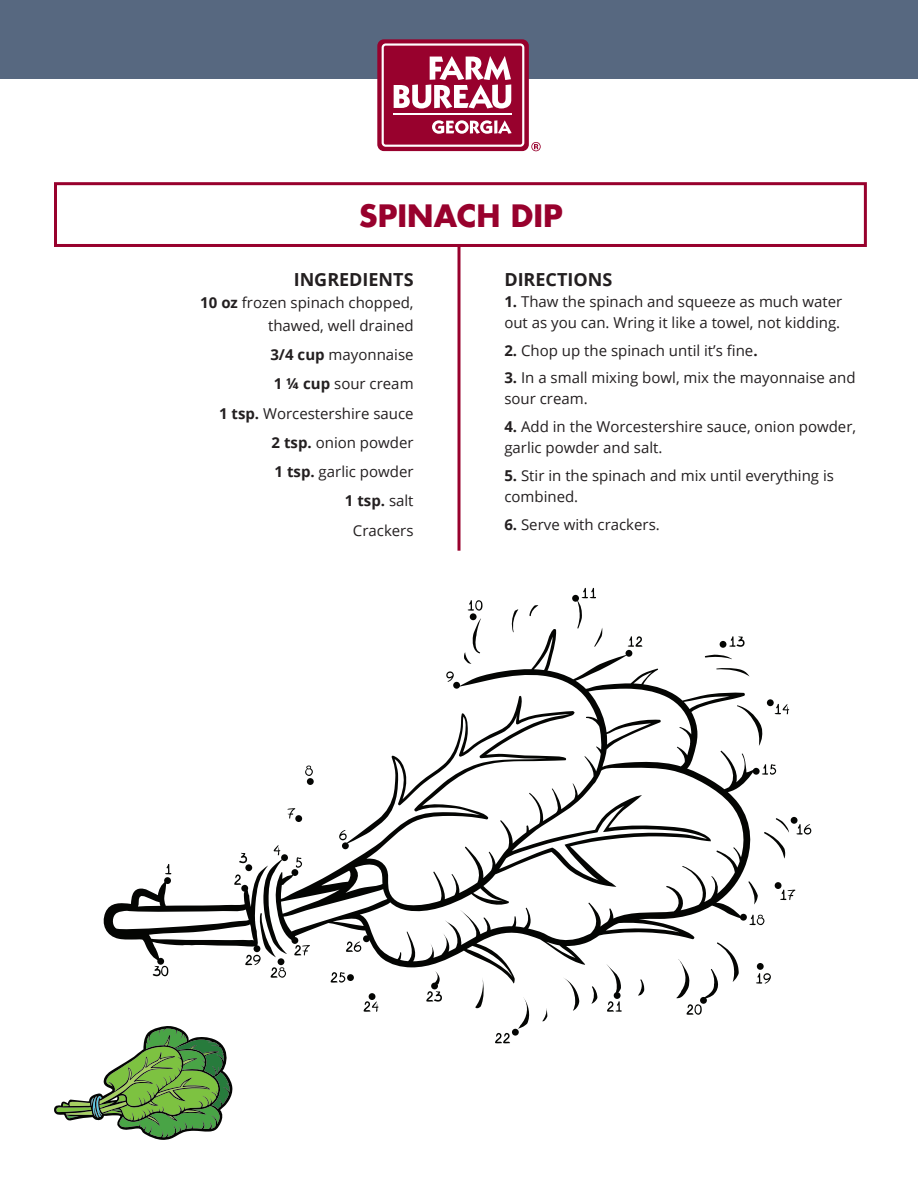
<style>
.page{position:relative;width:918px;height:1188px;background:#fff}
.page>*{position:absolute;margin:0;border:0;box-sizing:border-box;transform-origin:0 0}
.t1{font:700 30px "Futura LT Pro";color:#98012d}
.t2{font:700 18px "Open Sans";color:#231f20}
.t3{font:15px/29.2px "Open Sans";color:#231f20}
.s1{font-weight:700}
</style>
<div class="page">
<hr style="left:458px;top:246px;width:2px;height:305px;background:#98012d">
<div style="left:0;top:0;width:918px;height:79px;background:#576880"></div>
<div style="left:377px;top:39px;width:152px;height:112px;background:#98012d;border-radius:7px"></div>
<svg style="left:382px;top:43px;width:142px;height:104px"></svg>
<hr style="left:394px;top:113px;width:118px;height:2px;background:#fff">
<svg style="left:531px;top:142px;width:10px;height:9px"></svg>
<div style="left:54px;top:182px;width:813px;height:65px;border:3px solid #98012d"></div>
<svg style="left:518px;top:997px;width:12px;height:32px"></svg>
<svg style="left:542px;top:1008px;width:5px;height:13px"></svg>
<svg style="left:614px;top:984px;width:7px;height:10px"></svg>
<svg style="left:755px;top:889px;width:3px;height:14px"></svg>
<svg style="left:764px;top:818px;width:25px;height:41px"></svg>
<svg style="left:755px;top:716px;width:8px;height:30px"></svg>
<svg style="left:529px;top:605px;width:9px;height:11px"></svg>
<svg style="left:287px;top:629px;width:468px;height:355px"></svg>
<svg style="left:464px;top:618px;width:17px;height:46px"></svg>
<svg style="left:511px;top:609px;width:7px;height:23px"></svg>
<svg style="left:716px;top:668px;width:34px;height:9px"></svg>
<svg style="left:638px;top:979px;width:7px;height:17px"></svg>
<svg style="left:591px;top:986px;width:6px;height:18px"></svg>
<svg style="left:563px;top:978px;width:16px;height:33px"></svg>
<svg style="left:475px;top:978px;width:10px;height:30px"></svg>
<svg style="left:434px;top:971px;width:6px;height:14px"></svg>
<svg style="left:296px;top:857px;width:6px;height:11px"></svg>
<svg style="left:339px;top:830px;width:8px;height:10px"></svg>
<svg style="left:287px;top:808px;width:8px;height:11px"></svg>
<svg style="left:305px;top:766px;width:8px;height:10px"></svg>
<svg style="left:446px;top:671px;width:8px;height:11px"></svg>
<svg style="left:468px;top:600px;width:14px;height:11px"></svg>
<svg style="left:577px;top:588px;width:26px;height:59px"></svg>
<svg style="left:628px;top:636px;width:14px;height:11px"></svg>
<svg style="left:729px;top:636px;width:16px;height:11px"></svg>
<svg style="left:775px;top:704px;width:14px;height:10px"></svg>
<svg style="left:762px;top:764px;width:14px;height:11px"></svg>
<svg style="left:796px;top:824px;width:15px;height:11px"></svg>
<svg style="left:780px;top:890px;width:15px;height:10px"></svg>
<svg style="left:749px;top:915px;width:15px;height:10px"></svg>
<svg style="left:756px;top:973px;width:15px;height:11px"></svg>
<svg style="left:676px;top:942px;width:63px;height:73px"></svg>
<svg style="left:607px;top:1001px;width:15px;height:11px"></svg>
<svg style="left:495px;top:1033px;width:15px;height:10px"></svg>
<svg style="left:426px;top:991px;width:16px;height:11px"></svg>
<svg style="left:364px;top:1001px;width:14px;height:11px"></svg>
<svg style="left:331px;top:972px;width:14px;height:11px"></svg>
<svg style="left:346px;top:941px;width:15px;height:11px"></svg>
<svg style="left:294px;top:945px;width:16px;height:10px"></svg>
<svg style="left:103px;top:845px;width:184px;height:133px"></svg>
<div style="left:164px;top:877px;width:7px;height:7px;background:#040503;border-radius:50%"></div>
<div style="left:241px;top:885px;width:7px;height:7px;background:#040503;border-radius:50%"></div>
<div style="left:245px;top:864px;width:7px;height:7px;background:#040503;border-radius:50%"></div>
<div style="left:281px;top:854px;width:7px;height:7px;background:#040503;border-radius:50%"></div>
<div style="left:291px;top:869px;width:7px;height:7px;background:#040503;border-radius:50%"></div>
<div style="left:342px;top:842px;width:7px;height:7px;background:#040503;border-radius:50%"></div>
<div style="left:295px;top:815px;width:7px;height:7px;background:#040503;border-radius:50%"></div>
<div style="left:307px;top:778px;width:7px;height:7px;background:#040503;border-radius:50%"></div>
<div style="left:453px;top:682px;width:7px;height:7px;background:#040503;border-radius:50%"></div>
<div style="left:470px;top:613px;width:7px;height:7px;background:#040503;border-radius:50%"></div>
<div style="left:572px;top:595px;width:7px;height:7px;background:#040503;border-radius:50%"></div>
<div style="left:626px;top:650px;width:6px;height:7px;background:#040503;border-radius:50%"></div>
<div style="left:720px;top:641px;width:6px;height:7px;background:#040503;border-radius:50%"></div>
<div style="left:767px;top:699px;width:7px;height:7px;background:#040503;border-radius:50%"></div>
<div style="left:753px;top:768px;width:7px;height:7px;background:#040503;border-radius:50%"></div>
<div style="left:791px;top:817px;width:7px;height:7px;background:#040503;border-radius:50%"></div>
<div style="left:775px;top:882px;width:7px;height:7px;background:#040503;border-radius:50%"></div>
<div style="left:740px;top:914px;width:7px;height:7px;background:#040503;border-radius:50%"></div>
<div style="left:757px;top:963px;width:7px;height:7px;background:#040503;border-radius:50%"></div>
<div style="left:700px;top:997px;width:7px;height:7px;background:#040503;border-radius:50%"></div>
<div style="left:614px;top:992px;width:7px;height:7px;background:#040503;border-radius:50%"></div>
<div style="left:512px;top:1029px;width:7px;height:7px;background:#040503;border-radius:50%"></div>
<div style="left:431px;top:983px;width:7px;height:6px;background:#040503;border-radius:50%"></div>
<div style="left:369px;top:993px;width:6px;height:7px;background:#040503;border-radius:50%"></div>
<div style="left:347px;top:974px;width:7px;height:7px;background:#040503;border-radius:50%"></div>
<div style="left:363px;top:935px;width:7px;height:7px;background:#040503;border-radius:50%"></div>
<div style="left:291px;top:937px;width:7px;height:7px;background:#040503;border-radius:50%"></div>
<div style="left:278px;top:958px;width:6px;height:7px;background:#040503;border-radius:50%"></div>
<div style="left:254px;top:945px;width:6px;height:7px;background:#040503;border-radius:50%"></div>
<div style="left:157px;top:958px;width:7px;height:7px;background:#040503;border-radius:50%"></div>
<svg style="left:54px;top:1026px;width:179px;height:114px"></svg>
<h1 class="t1" style="left:359px;top:193px;width:205px">SPINACH DIP</h1>
<p class="t2" style="left:294px;top:267px;width:121px">INGREDIENTS</p>
<p class="t3" style="left:200px;top:291px;width:215px;line-height:22.5px;text-align:right"><span class="s1">10 oz</span> frozen spinach chopped, thawed, well drained</p>
<p class="t3" style="left:219px;top:340px;width:196px;text-align:right"><span class="s1">3/4 cup</span> mayonnaise<br><span class="s1">1 ¼ cup</span> sour cream<br><span class="s1">1 tsp.</span> Worcestershire sauce<br><span class="s1">2 tsp.</span> onion powder<br><span class="s1">1 tsp.</span> garlic powder<br><span class="s1">1 tsp.</span> salt<br>Crackers</p>
<p class="t2" style="left:504px;top:267px;width:109px">DIRECTIONS</p>
<p class="t3" style="left:504px;top:291px;width:339px;line-height:21px"><span class="s1">1.</span> Thaw the spinach and squeeze as much water out as you can. Wring it like a towel, not kidding.</p>
<p class="t3" style="left:504px;top:335px;width:255px"><span class="s1">2.</span> Chop up the spinach until it’s fine<span class="s1">.</span></p>
<p class="t3" style="left:504px;top:367px;width:353px;line-height:21px"><span class="s1">3.</span> In a small mixing bowl, mix the mayonnaise and sour cream.</p>
<p class="t3" style="left:504px;top:416px;width:353px;line-height:21px"><span class="s1">4.</span> Add in the Worcestershire sauce, onion powder, garlic powder and salt.</p>
<p class="t3" style="left:504px;top:465px;width:331px;line-height:21px"><span class="s1">5.</span> Stir in the spinach and mix until everything is combined.</p>
<p class="t3" style="left:504px;top:509px;width:157px"><span class="s1">6.</span> Serve with crackers.</p>
</div>
